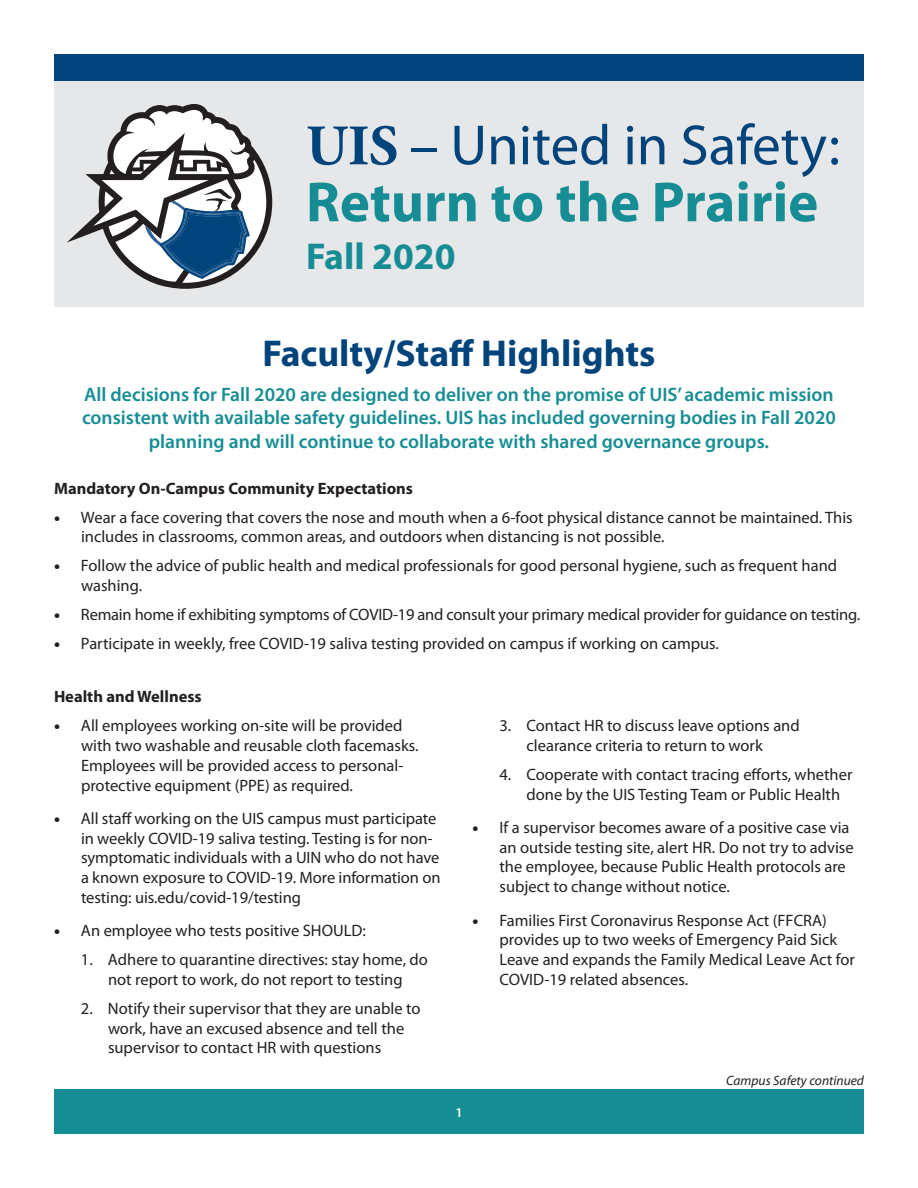
<style>
.page{position:relative;width:918px;height:1188px;background:#fff}
.page>*{position:absolute;margin:0;border:0;box-sizing:border-box;transform-origin:0 0}
.t1{font:57px "Myriad Pro";color:#00447b}
.t2{font:700 57px "Myriad Pro";color:#168d94}
.t3{font:700 37.5px "Myriad Pro";color:#00447b}
.t4{font:700 37.5px "Myriad Pro";color:#168d94}
.t5{font:600 19.5px/23.4px "Myriad Pro";color:#168d94;text-align:center}
.t6{font:16.5px/19.8px "Myriad Pro";color:#231f20}
.t7{font:700 16.5px "Myriad Pro";color:#231f20}
.t8{font:italic 13.5px "Myriad Pro";color:#231f20}
.t9{font:600 13.5px "Myriad Pro";color:#fff}
.s1{font-family:"Adobe Garamond Pro";font-weight:700}
.s2{font-weight:900}
</style>
<div class="page">
<div style="left:54px;top:55px;width:810px;height:252px;background:#e6e7e9"></div>
<div style="left:54px;top:54px;width:810px;height:27px;background:#00447b"></div>
<div style="left:54px;top:1089px;width:810px;height:45px;background:#168d94"></div>
<svg style="left:67px;top:104px;width:205px;height:185px"></svg>
<p class="t1" style="left:306px;top:110px;width:536px"><span class="s1">UIS</span> – United in Safety:</p>
<p class="t2" style="left:306px;top:165px;width:514px">Return to the Prairie</p>
<p class="t4" style="left:306px;top:232px;width:151px">Fall 2020</p>
<p class="t3" style="left:262px;top:329px;width:395px">Faculty/Staff Highlights</p>
<p class="t5" style="left:82px;top:382px;width:755px">All decisions for Fall 2020 are designed to deliver on the promise of UIS’ academic mission consistent with available safety guidelines. UIS has included governing bodies in Fall 2020 planning and will continue to collaborate with shared governance groups.</p>
<p class="t7" style="left:54px;top:478px;width:361px">Mandatory On-Campus Community Expectations</p>
<p class="t6" style="left:81px;top:507px;width:773px;text-indent:-27px"><span class="s2">•</span> Wear a face covering that covers the nose and mouth when a 6-foot physical distance cannot be maintained. This includes in classrooms, common areas, and outdoors when distancing is not possible.</p>
<p class="t6" style="left:81px;top:556px;width:758px;text-indent:-27px"><span class="s2">•</span> Follow the advice of public health and medical professionals for good personal hygiene, such as frequent hand washing.</p>
<p class="t6" style="left:54px;top:604px;width:808px"><span class="s2">•</span> Remain home if exhibiting symptoms of COVID-19 and consult your primary medical provider for guidance on testing.</p>
<p class="t6" style="left:54px;top:633px;width:667px"><span class="s2">•</span> Participate in weekly, free COVID-19 saliva testing provided on campus if working on campus.</p>
<p class="t7" style="left:54px;top:686px;width:149px">Health and Wellness</p>
<p class="t6" style="left:81px;top:715px;width:339px;text-indent:-27px"><span class="s2">•</span> All employees working on-site will be provided with two washable and reusable cloth facemasks.<br>Employees will be provided access to personal&shy;protective equipment (PPE) as required.</p>
<p class="t6" style="left:81px;top:808px;width:361px;text-indent:-27px"><span class="s2">•</span> All staff working on the UIS campus must participate in weekly COVID-19 saliva testing. Testing is for non&shy;symptomatic individuals with a UIN who do not have a known exposure to COVID-19. More information on testing: uis.edu/covid-19/testing</p>
<p class="t6" style="left:54px;top:921px;width:313px"><span class="s2">•</span> An employee who tests positive SHOULD:</p>
<p class="t6" style="left:81px;top:949px;width:348px;text-align:center">1. Adhere to quarantine directives: stay home, do not report to work, do not report to testing</p>
<p class="t6" style="left:108px;top:998px;width:314px;text-indent:-27px">2. Notify their supervisor that they are unable to work, have an excused absence and tell the supervisor to contact HR with questions</p>
<p class="t6" style="left:526px;top:715px;width:275px;text-indent:-27px">3. Contact HR to discuss leave options and clearance criteria to return to work</p>
<p class="t6" style="left:526px;top:764px;width:327px;text-indent:-27px">4. Cooperate with contact tracing efforts, whether done by the UIS Testing Team or Public Health</p>
<p class="t6" style="left:500px;top:817px;width:356px;text-indent:-27px"><span class="s2">•</span> If a supervisor becomes aware of a positive case via an outside testing site, alert HR. Do not try to advise the employee, because Public Health protocols are subject to change without notice.</p>
<p class="t6" style="left:500px;top:910px;width:357px;text-indent:-27px"><span class="s2">•</span> Families First Coronavirus Response Act (FFCRA) provides up to two weeks of Emergency Paid Sick Leave and expands the Family Medical Leave Act for COVID-19 related absences.</p>
<p class="t9" style="left:455px;top:1104px;width:9px">1</p>
<p class="t8" style="left:726px;top:1072px;width:139px">Campus Safety continued</p>
</div>
